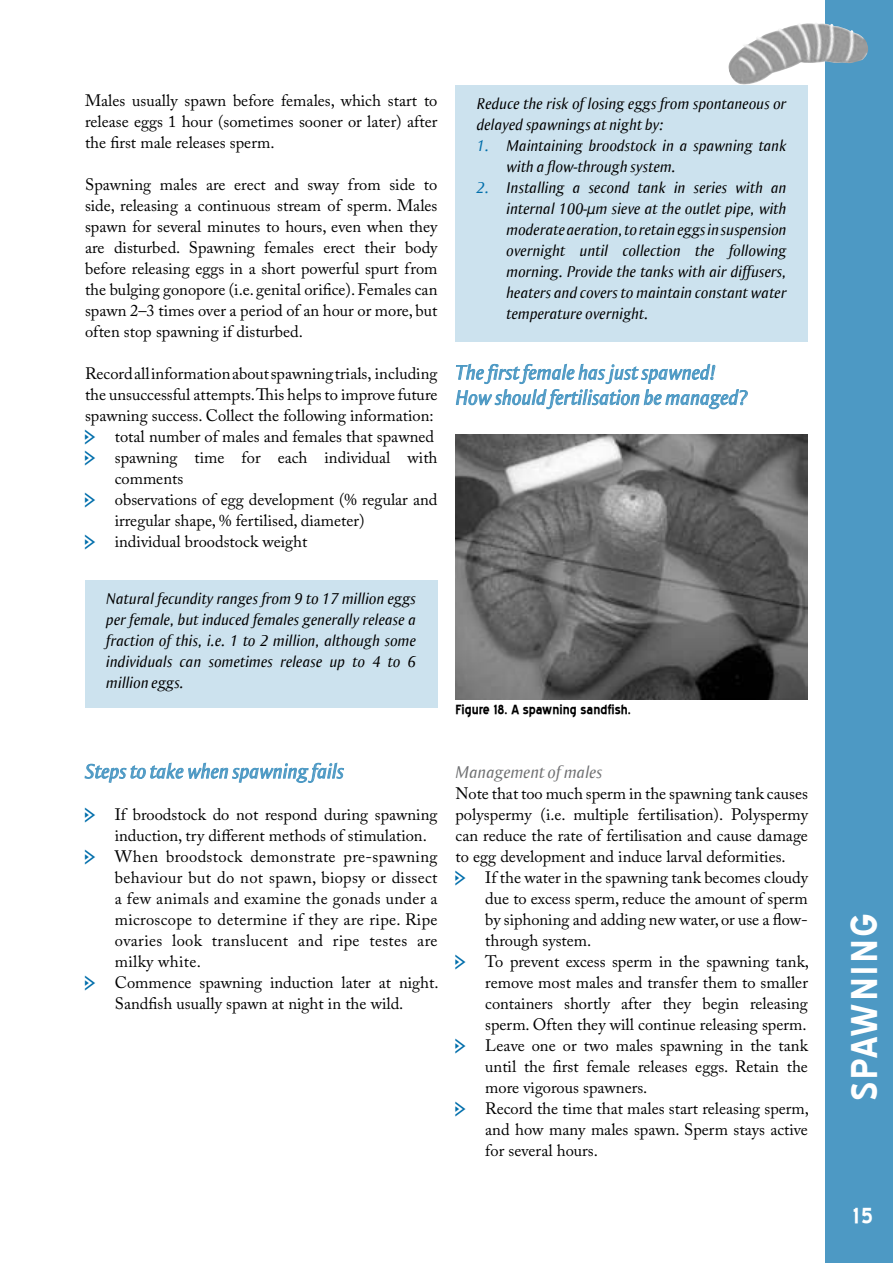
<style>
.page{position:relative;width:893px;height:1263px;background:#fff}
.page>*{position:absolute;margin:0;border:0;box-sizing:border-box;transform-origin:0 0}
.t1{font:700 45px "Blue Highway";letter-spacing:.07em;color:#fff}
.t2{font:700 27px "Blue Highway";color:#fff}
.t3{font:italic 21px/25.2px "Ogirema";color:#4d99c4}
.t4{font:italic 18px "Ogirema";color:#707173}
.t5{font:16.5px/21px "Adobe Caslon Pro";color:#000;text-align:justify}
.t6{font:italic 16.5px/21px "Ogirema";color:#000;text-align:justify}
.t7{font:16.5px/21px "Adobe Caslon Pro";letter-spacing:.02em;color:#000}
.t8{font:700 16.5px "Blue Highway";color:#000}
.t9{font:16.5px/21px "Pointers";color:#006eab}
.s1{color:#006eab}
.s2{font-size:15px}
</style>
<div class="page">
<div style="left:825px;top:0;width:68px;height:1263px;background:#4d99c4"></div>
<img style="left:728px;top:23px;width:140px;height:62px">
<div style="left:85px;top:580px;width:352px;height:128px;background:#cce2ee"></div>
<svg style="left:84px;top:762px;width:260px;height:21px"></svg>
<div style="left:455px;top:85px;width:353px;height:257px;background:#cce2ee"></div>
<svg style="left:455px;top:363px;width:293px;height:47px"></svg>
<img style="left:455px;top:435px;width:353px;height:264px">
<p class="t5" style="left:85px;top:90px;width:354px">Males usually spawn before females, which start to release eggs 1 hour (sometimes sooner or later) after the first male releases sperm.</p>
<p class="t5" style="left:85px;top:174px;width:354px">Spawning males are erect and sway from side to side, releasing a continuous stream of sperm. Males spawn for several minutes to hours, even when they are disturbed. Spawning females erect their body before releasing eggs in a short powerful spurt from the bulging gonopore (i.e. genital orifice). Females can spawn 2–3 times over a period of an hour or more, but often stop spawning if disturbed.</p>
<p class="t5" style="left:85px;top:363px;width:354px">Record all information about spawning trials, including</p>
<p class="t5" style="left:85px;top:384px;width:354px">the unsuccessful attempts. This helps to improve future</p>
<p class="t5" style="left:85px;top:405px;width:350px">spawning success. Collect the following information:</p>
<p class="t5" style="left:115px;top:426px;width:321px">total number of males and females that spawned</p>
<p class="t5" style="left:115px;top:447px;width:324px">spawning time for each individual with</p>
<p class="t5" style="left:115px;top:468px;width:70px">comments</p>
<p class="t5" style="left:115px;top:489px;width:324px">observations of egg development (% regular and</p>
<p class="t5" style="left:115px;top:510px;width:251px">irregular shape, % fertilised, diameter)</p>
<p class="t5" style="left:115px;top:531px;width:194px">individual broodstock weight</p>
<p class="t9" style="left:85px;top:427px;width:14px">h h</p>
<p class="t9" style="left:85px;top:490px;width:14px">h</p>
<p class="t9" style="left:85px;top:532px;width:14px">h</p>
<p class="t6" style="left:106px;top:588px;width:311px">Natural fecundity ranges from 9 to 17 million eggs per female, but induced females generally release a fraction of this, i.e. 1 to 2 million, although some individuals can sometimes release up to 4 to 6 million eggs.</p>
<p class="t6" style="left:477px;top:93px;width:311px">Reduce the risk of losing eggs from spontaneous or delayed spawnings at night by:</p>
<p class="t6" style="left:506px;top:135px;width:282px;text-indent:-30px"><span class="s1">1.</span> Maintaining broodstock in a spawning tank with a flow-through system.</p>
<p class="t6" style="left:506px;top:177px;width:282px;text-indent:-30px"><span class="s1">2.</span> Installing a second tank in series with an internal 100-<span class="s2">µ</span>m sieve at the outlet pipe, with moderate aeration, to retain eggs in suspension overnight until collection the following morning. Provide the tanks with air diffusers, heaters and covers to maintain constant water temperature overnight.</p>
<p class="t3" style="left:455px;top:359px;width:293px">The first female has just spawned!<br>How should fertilisation be managed?</p>
<p class="t8" style="left:455px;top:701px;width:177px">Figure 18. A spawning sandfish.</p>
<p class="t3" style="left:85px;top:758px;width:261px">Steps to take when spawning fails</p>
<p class="t7" style="left:115px;top:804px;width:325px">If broodstock do not respond during spawning induction, try different methods of stimulation.<br>When broodstock demonstrate pre-spawning behaviour but do not spawn, biopsy or dissect a few animals and examine the gonads under a microscope to determine if they are ripe. Ripe ovaries look translucent and ripe testes are milky white.<br>Commence spawning induction later at night.<br>Sandfish usually spawn at night in the wild.</p>
<p class="t9" style="left:85px;top:805px;width:14px">h</p>
<p class="t9" style="left:85px;top:847px;width:14px">h</p>
<p class="t9" style="left:85px;top:973px;width:14px">h</p>
<p class="t4" style="left:455px;top:761px;width:149px">Management of males</p>
<p class="t5" style="left:455px;top:783px;width:354px">Note that too much sperm in the spawning tank causes polyspermy (i.e. multiple fertilisation). Polyspermy can reduce the rate of fertilisation and cause damage to egg development and induce larval deformities.</p>
<p class="t5" style="left:485px;top:867px;width:325px;text-align:left">If the water in the spawning tank becomes cloudy due to excess sperm, reduce the amount of sperm by siphoning and adding new water, or use a flow&shy;through system.<br>To prevent excess sperm in the spawning tank, remove most males and transfer them to smaller containers shortly after they begin releasing sperm. Often they will continue releasing sperm.<br>Leave one or two males spawning in the tank until the first female releases eggs. Retain the more vigorous spawners.<br>Record the time that males start releasing sperm, and how many males spawn. Sperm stays active for several hours.</p>
<p class="t9" style="left:455px;top:868px;width:14px">h</p>
<p class="t9" style="left:455px;top:952px;width:14px">h</p>
<p class="t9" style="left:455px;top:1036px;width:14px">h</p>
<p class="t9" style="left:455px;top:1099px;width:14px">h</p>
<h1 class="t1" style="left:843px;top:1101px;width:190px;rotate:-90deg">SPAWNING</h1>
<h2 class="t2" style="left:853px;top:1203px;width:21px">15</h2>
</div>
